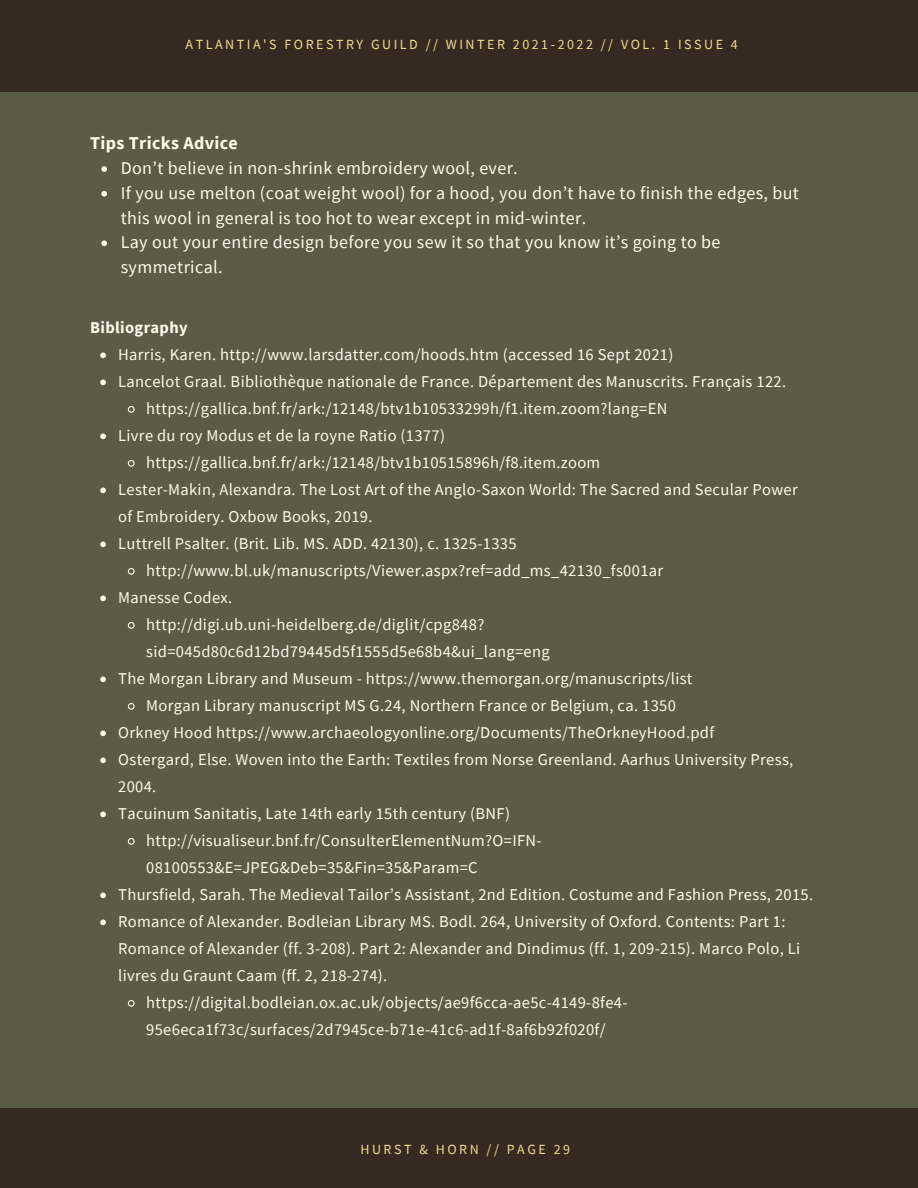
<style>
.page{position:relative;width:918px;height:1188px;background:#352921}
.page>*{position:absolute;margin:0;border:0;box-sizing:border-box;transform-origin:0 0}
.t1{font:18px/24.8px "Source Sans Pro";letter-spacing:.02em;color:#fff9ed}
.t2{font:700 18px "Source Sans Pro";letter-spacing:.02em;color:#fff9ed}
.t3{font:16.5px "Source Sans Pro";letter-spacing:.02em;color:#fff9ed}
.t4{font:700 16.5px "Source Sans Pro";letter-spacing:.02em;color:#fff9ed}
.t5{font:13.95px "Source Sans Pro";letter-spacing:.18em;color:#efdd8f}
</style>
<div class="page">
<div style="left:0;top:92px;width:918px;height:1016px;background:#5a5c47"></div>
<svg style="left:100px;top:353px;width:6px;height:5px"></svg>
<svg style="left:100px;top:380px;width:6px;height:5px"></svg>
<svg style="left:127px;top:406px;width:8px;height:7px"></svg>
<svg style="left:100px;top:434px;width:6px;height:5px"></svg>
<svg style="left:127px;top:460px;width:8px;height:7px"></svg>
<svg style="left:100px;top:488px;width:6px;height:5px"></svg>
<svg style="left:100px;top:542px;width:6px;height:5px"></svg>
<svg style="left:127px;top:568px;width:8px;height:7px"></svg>
<svg style="left:100px;top:596px;width:6px;height:5px"></svg>
<svg style="left:127px;top:622px;width:8px;height:7px"></svg>
<svg style="left:100px;top:677px;width:6px;height:5px"></svg>
<svg style="left:127px;top:703px;width:8px;height:7px"></svg>
<svg style="left:100px;top:731px;width:6px;height:5px"></svg>
<svg style="left:100px;top:758px;width:6px;height:5px"></svg>
<svg style="left:100px;top:812px;width:6px;height:5px"></svg>
<svg style="left:127px;top:838px;width:8px;height:7px"></svg>
<svg style="left:100px;top:893px;width:6px;height:5px"></svg>
<svg style="left:100px;top:920px;width:6px;height:5px"></svg>
<svg style="left:127px;top:1000px;width:8px;height:7px"></svg>
<svg style="left:101px;top:166px;width:6px;height:6px"></svg>
<svg style="left:101px;top:191px;width:6px;height:6px"></svg>
<svg style="left:101px;top:240px;width:6px;height:6px"></svg>
<p class="t5" style="left:186px;top:35px;width:554px">ATLANTIA'S FORESTRY GUILD // WINTER 2021-2022 // VOL. 1 ISSUE 4</p>
<p class="t2" style="left:90px;top:132px;width:149px">Tips Tricks Advice</p>
<p class="t1" style="left:121px;top:155px;width:680px">Don’t believe in non-shrink embroidery wool, ever.<br>If you use melton (coat weight wool) for a hood, you don’t have to finish the edges, but this wool in general is too hot to wear except in mid-winter.<br>Lay out your entire design before you sew it so that you know it’s going to be symmetrical.</p>
<p class="t4" style="left:90px;top:317px;width:99px">Bibliography</p>
<p class="t3" style="left:118px;top:344px;width:557px">Harris, Karen. http://www.larsdatter.com/hoods.htm (accessed 16 Sept 2021)</p>
<p class="t3" style="left:118px;top:371px;width:669px">Lancelot Graal. Bibliothèque nationale de France. Département des Manuscrits. Français 122.</p>
<p class="t3" style="left:146px;top:398px;width:523px">https://gallica.bnf.fr/ark:/12148/btv1b10533299h/f1.item.zoom?lang=EN</p>
<p class="t3" style="left:118px;top:425px;width:328px">Livre du roy Modus et de la royne Ratio (1377)</p>
<p class="t3" style="left:146px;top:452px;width:456px">https://gallica.bnf.fr/ark:/12148/btv1b10515896h/f8.item.zoom</p>
<p class="t3" style="left:118px;top:479px;width:681px">Lester-Makin, Alexandra. The Lost Art of the Anglo-Saxon World: The Sacred and Secular Power</p>
<p class="t3" style="left:118px;top:506px;width:256px">of Embroidery. Oxbow Books, 2019.</p>
<p class="t3" style="left:118px;top:533px;width:400px">Luttrell Psalter. (Brit. Lib. MS. ADD. 42130), c. 1325-1335</p>
<p class="t3" style="left:146px;top:560px;width:519px">http://www.bl.uk/manuscripts/Viewer.aspx?ref=add_ms_42130_fs001ar</p>
<p class="t3" style="left:118px;top:587px;width:116px">Manesse Codex.</p>
<p class="t3" style="left:146px;top:614px;width:340px">http://digi.ub.uni-heidelberg.de/diglit/cpg848?</p>
<p class="t3" style="left:146px;top:641px;width:405px">sid=045d80c6d12bd79445d5f1555d5e68b4&amp;ui_lang=eng</p>
<p class="t3" style="left:118px;top:668px;width:576px">The Morgan Library and Museum - https://www.themorgan.org/manuscripts/list</p>
<p class="t3" style="left:146px;top:695px;width:531px">Morgan Library manuscript MS G.24, Northern France or Belgium, ca. 1350</p>
<p class="t3" style="left:118px;top:722px;width:598px">Orkney Hood https://www.archaeologyonline.org/Documents/TheOrkneyHood.pdf</p>
<p class="t3" style="left:118px;top:749px;width:677px">Ostergard, Else. Woven into the Earth: Textiles from Norse Greenland. Aarhus University Press,</p>
<p class="t3" style="left:118px;top:776px;width:40px">2004.</p>
<p class="t3" style="left:118px;top:803px;width:393px">Tacuinum Sanitatis, Late 14th early 15th century (BNF)</p>
<p class="t3" style="left:146px;top:830px;width:397px">http://visualiseur.bnf.fr/ConsulterElementNum?O=IFN-</p>
<p class="t3" style="left:146px;top:857px;width:333px">08100553&amp;E=JPEG&amp;Deb=35&amp;Fin=35&amp;Param=C</p>
<p class="t3" style="left:118px;top:884px;width:697px">Thursfield, Sarah. The Medieval Tailor’s Assistant, 2nd Edition. Costume and Fashion Press, 2015.</p>
<p class="t3" style="left:118px;top:911px;width:669px">Romance of Alexander. Bodleian Library MS. Bodl. 264, University of Oxford. Contents: Part 1:</p>
<p class="t3" style="left:118px;top:938px;width:683px">Romance of Alexander (ff. 3-208). Part 2: Alexander and Dindimus (ff. 1, 209-215). Marco Polo, Li</p>
<p class="t3" style="left:118px;top:965px;width:271px">livres du Graunt Caam (ff. 2, 218-274).</p>
<p class="t3" style="left:146px;top:992px;width:483px">https://digital.bodleian.ox.ac.uk/objects/ae9f6cca-ae5c-4149-8fe4-</p>
<p class="t3" style="left:146px;top:1019px;width:461px">95e6eca1f73c/surfaces/2d7945ce-b71e-41c6-ad1f-8af6b92f020f/</p>
<p class="t5" style="left:360px;top:1140px;width:211px">HURST &amp; HORN // PAGE 29</p>
</div>
